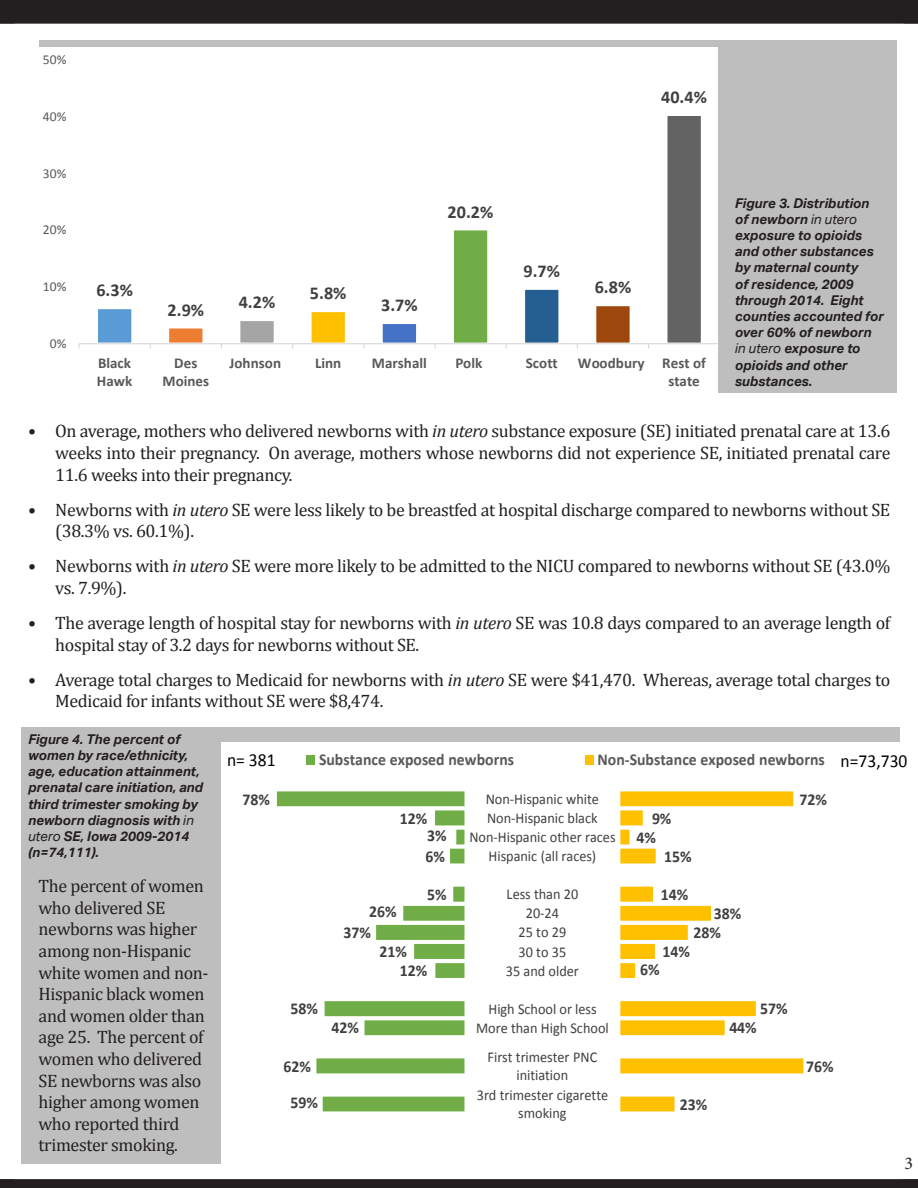
<style>
.page{position:relative;width:918px;height:1188px;background:#fff}
.page>*{position:absolute;margin:0;border:0;box-sizing:border-box;transform-origin:0 0}
.t1{font:18.45px "Calibri";color:#000;scale:.95 1}
.t2{font:700 18.15px "Calibri";color:#404040}
.bulleted_list{font:18px/21.6px "Cambria";letter-spacing:-.02em;color:#231f20}
.t3{font:18px "Minion Pro";color:#231f20}
.t4{font:700 16.65px "Calibri";color:#404040;scale:.95 1}
.t5{font:700 16.65px "Calibri";letter-spacing:.005em;color:#595959;scale:.95 1}
.t6{font:15px/18.5px "Calibri";color:#404040;text-align:center;scale:.95 1}
.t7{font:700 15px/18.5px "Calibri";letter-spacing:.005em;color:#595959}
.t8{font:13.65px "Calibri";color:#595959}
.t9{font:italic 700 13.5px/16.2px "Aktiv Grotesk";color:#231f20}
.s1{font-weight:400}
.s2{font-style:italic}
.s3{font-weight:400;font-size:18.45px;color:#000}
</style>
<div class="page">
<div style="left:0;top:0;width:918px;height:23px;background:#231f20"></div>
<svg style="left:0;top:1179px;width:918px;height:9px;background:#252223"></svg>
<div style="left:22px;top:728px;width:878px;height:436px;background:#bfbebe"></div>
<div style="left:39px;top:40px;width:857px;height:353px;background:#bfbebe"></div>
<div style="left:221px;top:1123px;width:692px;height:43px;background:#fff"></div>
<svg style="left:39px;top:47px;width:679px;height:346px;background:#f3f4f2"></svg>
<svg style="left:221px;top:742px;width:679px;height:381px;background:#f6f6e5"></svg>
<div style="left:221px;top:742px;width:69px;height:37px;background:#fff"></div>
<div style="left:829px;top:743px;width:84px;height:28px;background:#fff"></div>
<p class="t8" style="left:43px;top:51px;width:25px">50%</p>
<p class="t8" style="left:43px;top:108px;width:25px">40%</p>
<p class="t8" style="left:43px;top:165px;width:25px">30%</p>
<p class="t2" style="left:661px;top:86px;width:47px">40.4%</p>
<p class="t9" style="left:735px;top:194px;width:151px">Figure 3. Distribution of newborn <span class="s1">in utero </span>exposure to opioids and other substances by maternal county<br>of residence, 2009 through 2014. Eight counties accounted for over 60% of newborn <span class="s1">in utero</span> exposure to opioids and other substances.</p>
<p class="bulleted_list" style="left:55px;top:420px;width:837px;text-align:justify;text-indent:-27px">• On average, mothers who delivered newborns with <span class="s2">in utero</span> substance exposure (SE) initiated prenatal care at 13.6 weeks into their pregnancy. On average, mothers whose newborns did not experience SE, initiated prenatal care 11.6 weeks into their pregnancy.</p>
<p class="bulleted_list" style="left:55px;top:499px;width:837px;text-indent:-27px">• Newborns with <span class="s2">in utero</span> SE were less likely to be breastfed at hospital discharge compared to newborns without SE (38.3% vs. 60.1%).</p>
<p class="bulleted_list" style="left:55px;top:555px;width:837px;text-indent:-27px">• Newborns with <span class="s2">in utero</span> SE were more likely to be admitted to the NICU compared to newborns without SE (43.0% vs. 7.9%).</p>
<p class="bulleted_list" style="left:55px;top:612px;width:837px;text-indent:-27px">• The average length of hospital stay for newborns with <span class="s2">in utero</span> SE was 10.8 days compared to an average length of hospital stay of 3.2 days for newborns without SE.</p>
<p class="bulleted_list" style="left:55px;top:669px;width:837px;text-indent:-27px">• Average total charges to Medicaid for newborns with <span class="s2">in utero</span> SE were $41,470. Whereas, average total charges to<br>Medicaid for infants without SE were $8,474.</p>
<p class="t2" style="left:448px;top:200px;width:47px">20.2%</p>
<p class="t8" style="left:43px;top:221px;width:25px">20%</p>
<p class="t2" style="left:524px;top:259px;width:38px">9.7%</p>
<p class="t2" style="left:595px;top:276px;width:38px">6.8%</p>
<p class="t8" style="left:43px;top:278px;width:25px">10%</p>
<p class="t2" style="left:96px;top:279px;width:38px">6.3%</p>
<p class="t2" style="left:310px;top:282px;width:38px">5.8%</p>
<p class="t2" style="left:239px;top:291px;width:38px">4.2%</p>
<p class="t2" style="left:381px;top:294px;width:38px">3.7%</p>
<p class="t2" style="left:168px;top:298px;width:38px">2.9%</p>
<p class="t8" style="left:50px;top:334px;width:18px">0%</p>
<p class="t7" style="left:97px;top:353px;width:37px">Black<br>Hawk</p>
<p class="t7" style="left:162px;top:353px;width:48px;text-align:center">Des<br>Moines</p>
<p class="t7" style="left:230px;top:353px;width:53px">Johnson</p>
<p class="t7" style="left:315px;top:353px;width:28px">Linn</p>
<p class="t7" style="left:372px;top:353px;width:56px">Marshall</p>
<p class="t7" style="left:455px;top:353px;width:29px">Polk</p>
<p class="t7" style="left:526px;top:353px;width:34px">Scott</p>
<p class="t7" style="left:668px;top:353px;width:39px;text-indent:-90px">Woodbury Rest of state</p>
<p class="t9" style="left:28px;top:731px;width:176px">Figure 4. The percent of women by race/ethnicity, age, education attainment, prenatal care initiation, and third trimester smoking by newborn diagnosis with <span class="s1">in utero</span> SE, Iowa 2009-2014 (n=74,111).</p>
<p class="bulleted_list" style="left:39px;top:875px;width:171px">The percent of women who delivered SE newborns was higher among non-Hispanic white women and non-<br>Hispanic black women and women older than age 25. The percent of women who delivered<br>SE newborns was also higher among women who reported third trimester smoking.</p>
<p class="t1" style="left:227px;top:748px;width:53px">n= 381</p>
<p class="t5" style="left:319px;top:748px;width:207px">Substance exposed newborns</p>
<p class="t5" style="left:597px;top:748px;width:328px">Non-Substance exposed newborns <span class="s3">n=73,730</span></p>
<p class="t4" style="left:243px;top:788px;width:30px">78%</p>
<p class="t4" style="left:290px;top:998px;width:30px">58%</p>
<p class="t4" style="left:284px;top:1055px;width:30px">62%</p>
<p class="t4" style="left:290px;top:1092px;width:30px">59%</p>
<p class="t4" style="left:400px;top:807px;width:30px">12%</p>
<p class="t4" style="left:427px;top:825px;width:22px">3%</p>
<p class="t4" style="left:425px;top:846px;width:22px">6%</p>
<p class="t4" style="left:369px;top:901px;width:30px">26%</p>
<p class="t4" style="left:343px;top:922px;width:30px">37%</p>
<p class="t4" style="left:379px;top:941px;width:30px">21%</p>
<p class="t4" style="left:427px;top:884px;width:22px">5%</p>
<p class="t4" style="left:331px;top:1017px;width:30px">42%</p>
<p class="t4" style="left:400px;top:960px;width:30px">12%</p>
<p class="t6" style="left:486px;top:790px;width:121px">Non-Hispanic white</p>
<p class="t4" style="left:799px;top:788px;width:30px">72%</p>
<p class="t6" style="left:487px;top:809px;width:118px">Non-Hispanic black</p>
<p class="t4" style="left:652px;top:807px;width:22px">9%</p>
<p class="t6" style="left:469px;top:828px;width:155px">Non-Hispanic other races</p>
<p class="t4" style="left:637px;top:827px;width:22px">4%</p>
<p class="t6" style="left:489px;top:847px;width:115px">Hispanic (all races)</p>
<p class="t4" style="left:664px;top:846px;width:30px">15%</p>
<p class="t6" style="left:507px;top:885px;width:77px">Less than 20</p>
<p class="t4" style="left:661px;top:884px;width:30px">14%</p>
<p class="t6" style="left:526px;top:904px;width:37px">20-24</p>
<p class="t4" style="left:714px;top:903px;width:30px">38%</p>
<p class="t6" style="left:519px;top:923px;width:52px">25 to 29</p>
<p class="t4" style="left:693px;top:922px;width:30px">28%</p>
<p class="t6" style="left:519px;top:942px;width:52px">30 to 35</p>
<p class="t4" style="left:663px;top:941px;width:30px">14%</p>
<p class="t6" style="left:506px;top:961px;width:78px">35 and older</p>
<p class="t4" style="left:640px;top:958px;width:22px">6%</p>
<p class="t6" style="left:488px;top:1000px;width:115px">High School or less</p>
<p class="t4" style="left:760px;top:998px;width:30px">57%</p>
<p class="t6" style="left:476px;top:1019px;width:141px">More than High School</p>
<p class="t4" style="left:729px;top:1017px;width:30px">44%</p>
<p class="t6" style="left:488px;top:1048px;width:117px">First trimester PNC initiation</p>
<p class="t4" style="left:806px;top:1055px;width:30px">76%</p>
<p class="t6" style="left:477px;top:1086px;width:140px">3rd trimester cigarette smoking</p>
<p class="t4" style="left:680px;top:1094px;width:30px">23%</p>
<p class="t3" style="left:904px;top:1151px;width:10px">3</p>
</div>
